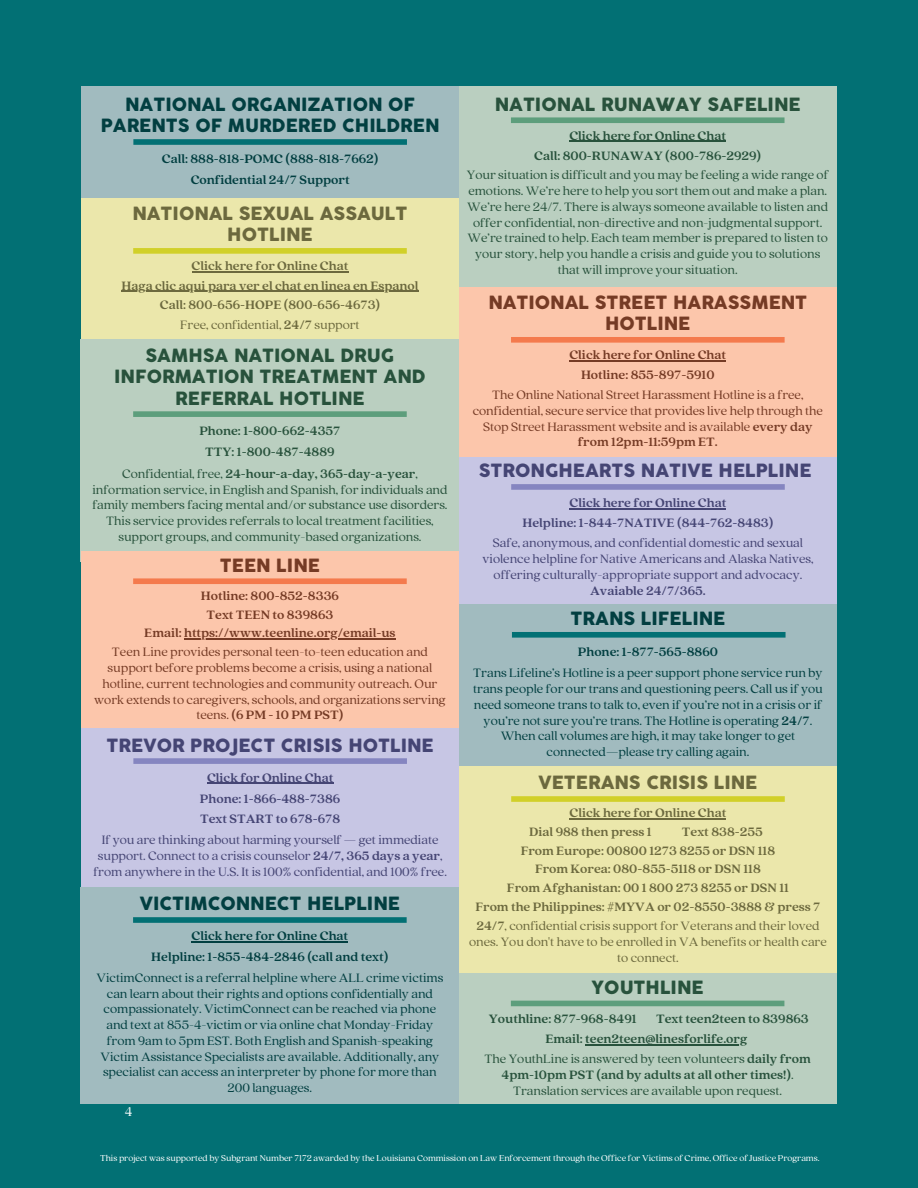
<style>
.page{position:relative;width:918px;height:1188px;background:#027074}
.page>*{position:absolute;margin:0;border:0;box-sizing:border-box;transform-origin:0 0}
.t1{font:18px/21.3px "Cocogoose Pro";color:#28523c;text-align:center}
.t2{font:18px/21.3px "Cocogoose Pro";color:#023f41;text-align:center}
.t3{font:18px "Cocogoose Pro";color:#454574}
.t4{font:18px/21.3px "Cocogoose Pro";color:#6c693e;text-align:center}
.t5{font:18px/21.3px "Cocogoose Pro";color:#753b25;text-align:center}
.t6{font:13.95px "Quincy CF";color:#fff}
.t7{font:13.5px/15.8px "Quincy CF";color:#28523c;text-align:center}
.t8{font:13.5px/15.8px "Quincy CF";color:#023f41;text-align:center}
.t9{font:13.5px/15.8px "Quincy CF";color:#753b25;text-align:center}
.t10{font:13.5px/15.8px "Quincy CF";color:#454574;text-align:center}
.t11{font:700 13.5px "Quincy CF";color:#6c693e}
.t12{font:700 13.5px "Quincy CF";color:#28523c}
.t13{font:13.5px/15.8px "Quincy CF";color:#6c693e;text-align:center}
.t14{font:700 13.5px "Quincy CF";color:#023f41}
.t15{font:700 13.5px "Quincy CF";color:#753b25}
.t16{font:700 13.5px "Quincy CF";color:#454574}
.t17{font:9.45px "Quincy CF";color:#fff}
.s1{font-weight:700}
</style>
<div class="page">
<div style="left:81px;top:86px;width:388px;height:120px;background:#a1bbbf"></div>
<div style="left:81px;top:198px;width:387px;height:150px;background:#ebe7ab"></div>
<div style="left:459px;top:86px;width:378px;height:214px;background:#bacfc0"></div>
<div style="left:81px;top:340px;width:387px;height:222px;background:#bacfc0"></div>
<div style="left:459px;top:287px;width:378px;height:184px;background:#fcc6ab"></div>
<div style="left:511px;top:117px;width:274px;height:6px;background:#5d9e7c"></div>
<hr style="left:569px;top:141px;width:157px;height:1px;background:#28523c">
<div style="left:133px;top:248px;width:274px;height:6px;background:#d1d029"></div>
<hr style="left:121px;top:291px;width:298px;height:1px;background:#6c693e">
<hr style="left:192px;top:271px;width:156px;height:1px;background:#6c693e">
<div style="left:133px;top:139px;width:274px;height:6px;background:#027074"></div>
<div style="left:81px;top:552px;width:391px;height:183px;background:#fcc6ab"></div>
<div style="left:459px;top:457px;width:378px;height:154px;background:#c7c6e4"></div>
<div style="left:81px;top:728px;width:387px;height:165px;background:#c7c6e4"></div>
<div style="left:459px;top:604px;width:378px;height:173px;background:#a1bbbf"></div>
<div style="left:511px;top:337px;width:274px;height:6px;background:#f47a4d"></div>
<hr style="left:569px;top:360px;width:157px;height:2px;background:#753b25">
<div style="left:511px;top:484px;width:274px;height:6px;background:#8585c0"></div>
<hr style="left:570px;top:508px;width:156px;height:1px;background:#454574">
<div style="left:133px;top:411px;width:274px;height:6px;background:#5d9e7c"></div>
<div style="left:133px;top:578px;width:274px;height:6px;background:#f47a4d"></div>
<hr style="left:184px;top:639px;width:212px;height:1px;background:#753b25">
<div style="left:81px;top:887px;width:402px;height:217px;background:#a1bbbf"></div>
<div style="left:459px;top:766px;width:378px;height:222px;background:#ebe7ab"></div>
<div style="left:512px;top:632px;width:274px;height:6px;background:#027074"></div>
<div style="left:133px;top:758px;width:274px;height:6px;background:#8585c0"></div>
<hr style="left:207px;top:783px;width:126px;height:1px;background:#454574">
<div style="left:459px;top:974px;width:377px;height:130px;background:#bacfc0"></div>
<div style="left:511px;top:796px;width:274px;height:6px;background:#d1d029"></div>
<hr style="left:570px;top:818px;width:156px;height:2px;background:#6c693e">
<div style="left:133px;top:917px;width:274px;height:6px;background:#027074"></div>
<hr style="left:191px;top:941px;width:157px;height:2px;background:#023f41">
<div style="left:511px;top:1001px;width:273px;height:5px;background:#5d9e7c"></div>
<svg style="left:585px;top:1044px;width:19px;height:1px"></svg>
<hr style="left:604px;top:1044px;width:143px;height:1px;background:#28523c">
<p class="t2" style="left:101px;top:95px;width:340px">NATIONAL ORGANIZATION OF<br>PARENTS OF MURDERED CHILDREN</p>
<p class="t14" style="left:162px;top:149px;width:218px">Call: 888-818-POMC (888-818-7662)</p>
<p class="t14" style="left:191px;top:170px;width:160px">Confidential 24/7 Support</p>
<p class="t4" style="left:132px;top:204px;width:277px">NATIONAL SEXUAL ASSAULT<br>HOTLINE</p>
<p class="t11" style="left:121px;top:277px;width:299px">Haga clic aqui para ver el chat en linea en Espanol</p>
<p class="t11" style="left:192px;top:257px;width:158px">Click here for Online Chat</p>
<p class="t11" style="left:160px;top:296px;width:222px">Call: 800-656-HOPE (800-656-4673)</p>
<p class="t13" style="left:180px;top:316px;width:181px">Free, confidential, <span class="s1">24/7</span> support</p>
<p class="t1" style="left:114px;top:346px;width:313px">SAMHSA NATIONAL DRUG<br>INFORMATION TREATMENT AND<br>REFERRAL HOTLINE</p>
<p class="t12" style="left:199px;top:422px;width:143px">Phone: 1-800-662-4357</p>
<p class="t12" style="left:205px;top:443px;width:131px">TTY: 1-800-487-4889</p>
<p class="t1" style="left:495px;top:94px;width:307px">NATIONAL RUNAWAY SAFELINE</p>
<p class="t12" style="left:534px;top:146px;width:229px">Call: 800-RUNAWAY (800-786-2929)</p>
<p class="t7" style="left:467px;top:167px;width:363px">Your situation is difficult and you may be feeling a wide range of emotions. We’re here to help you sort them out and make a plan.<br>We’re here 24/7. There is always someone available to listen and offer confidential, non-directive and non-judgmental support.<br>We’re trained to help. Each team member is prepared to listen to your story, help you handle a crisis and guide you to solutions that will improve your situation.</p>
<p class="t12" style="left:569px;top:127px;width:158px">Click here for Online Chat</p>
<p class="t5" style="left:488px;top:293px;width:320px">NATIONAL STREET HARASSMENT<br>HOTLINE</p>
<p class="t15" style="left:569px;top:346px;width:158px">Click here for Online Chat</p>
<p class="t15" style="left:581px;top:366px;width:135px">Hotline: 855-897-5910</p>
<p class="t9" style="left:473px;top:386px;width:352px">The Online National Street Harassment Hotline is a free, confidential, secure service that provides live help through the Stop Street Harassment website and is available <span class="s1">every day from 12pm-11:59pm ET.</span></p>
<p class="t3" style="left:479px;top:463px;width:334px">STRONGHEARTS NATIVE HELPLINE</p>
<p class="t16" style="left:523px;top:514px;width:252px">Helpline: 1-844-7NATIVE (844-762-8483)</p>
<p class="t10" style="left:483px;top:535px;width:332px">Safe, anonymous, and confidential domestic and sexual violence helpline for Native Americans and Alaska Natives, offering culturally-appropriate support and advocacy.<br><span class="s1">Avaiable 24/7/365.</span></p>
<p class="t7" style="left:92px;top:465px;width:357px">Confidential, free, <span class="s1">24-hour-a-day, 365-day-a-year</span>, information service, in English and Spanish, for individuals and family members facing mental and/or substance use disorders.<br>This service provides referrals to local treatment facilities, support groups, and community-based organizations.</p>
<p class="t16" style="left:570px;top:494px;width:158px">Click here for Online Chat</p>
<p class="t5" style="left:220px;top:555px;width:101px">TEEN LINE</p>
<p class="t15" style="left:201px;top:587px;width:140px">Hotline: 800-852-8336</p>
<p class="t15" style="left:207px;top:605px;width:128px">Text TEEN to 839863</p>
<p class="t15" style="left:144px;top:624px;width:253px">Email: https://www.teenline.org/email-us</p>
<p class="t2" style="left:571px;top:609px;width:156px">TRANS LIFELINE</p>
<p class="t14" style="left:578px;top:643px;width:142px">Phone: 1-877-565-8860</p>
<p class="t8" style="left:473px;top:664px;width:351px">Trans Lifeline’s Hotline is a peer support phone service run by trans people for our trans and questioning peers. Call us if you need someone trans to talk to, even if you’re not in a crisis or if you’re not sure you’re trans. The Hotline is operating <span class="s1">24/7</span>.<br>When call volumes are high, it may take longer to get</p>
<p class="t9" style="left:94px;top:644px;width:353px">Teen Line provides personal teen-to-teen education and support before problems become a crisis, using a national hotline, current technologies and community outreach. Our work extends to caregivers, schools, and organizations serving teens. <span class="s1">(6 PM - 10 PM PST)</span></p>
<p class="t3" style="left:107px;top:737px;width:329px">TREVOR PROJECT CRISIS HOTLINE</p>
<p class="t8" style="left:547px;top:743px;width:204px">connected—please try calling again.</p>
<p class="t16" style="left:200px;top:789px;width:142px">Phone: 1-866-488-7386</p>
<p class="t10" style="left:93px;top:832px;width:355px">If you are thinking about harming yourself — get immediate support. Connect to a crisis counselor <span class="s1">24/7, 365 days a year</span>, from anywhere in the U.S. It is 100% confidential, and 100% free.</p>
<p class="t16" style="left:207px;top:769px;width:128px">Click for Online Chat</p>
<p class="t16" style="left:200px;top:810px;width:142px">Text START to 678-678</p>
<p class="t4" style="left:539px;top:773px;width:220px">VETERANS CRISIS LINE</p>
<p class="t11" style="left:529px;top:823px;width:124px">Dial 988 then press 1</p>
<p class="t11" style="left:682px;top:823px;width:82px">Text 838-255</p>
<p class="t11" style="left:570px;top:804px;width:158px">Click here for Online Chat</p>
<p class="t11" style="left:521px;top:842px;width:256px">From Europe: 00800 1273 8255 or DSN 118</p>
<p class="t11" style="left:535px;top:860px;width:227px">From Korea: 080-855-5118 or DSN 118</p>
<p class="t11" style="left:507px;top:879px;width:284px">From Afghanistan: 00 1 800 273 8255 or DSN 11</p>
<p class="t2" style="left:140px;top:894px;width:262px">VICTIMCONNECT HELPLINE</p>
<p class="t11" style="left:476px;top:898px;width:346px">From the Philippines: #MYVA or 02-8550-3888 &amp; press 7</p>
<p class="t14" style="left:191px;top:927px;width:158px">Click here for Online Chat</p>
<p class="t14" style="left:151px;top:948px;width:239px">Helpline: 1-855-484-2846 (call and text)</p>
<p class="t8" style="left:96px;top:969px;width:348px">VictimConnect is a referral helpline where ALL crime victims can learn about their rights and options confidentially and compassionately. VictimConnect can be reached via phone and text at 855-4-victim or via online chat Monday-Friday from 9am to 5pm EST. Both English and Spanish-speaking Victim Assistance Specialists are available. Additionally, any specialist can access an interpreter by phone for more than 200 languages.</p>
<p class="t6" style="left:125px;top:1103px;width:9px">4</p>
<p class="t13" style="left:469px;top:917px;width:359px"><span class="s1">24/7</span>, confidential crisis support for Veterans and their loved ones. You don't have to be enrolled in VA benefits or health care to connect.</p>
<p class="t1" style="left:592px;top:978px;width:113px">YOUTHLINE</p>
<p class="t12" style="left:545px;top:1030px;width:203px">Email: teen2teen@linesforlife.org</p>
<p class="t12" style="left:489px;top:1010px;width:149px">Youthline: 877-968-8491</p>
<p class="t12" style="left:656px;top:1010px;width:154px">Text teen2teen to 839863</p>
<p class="t7" style="left:485px;top:1051px;width:328px">The YouthLine is answered by teen volunteers <span class="s1">daily from<br>4pm-10pm PST (and by adults at all other times!)</span>.<br>Translation services are available upon request.</p>
<p class="t17" style="left:100px;top:1152px;width:721px">This project was supported by Subgrant Number 7172 awarded by the Louisiana Commission on Law Enforcement through the Office for Victims of Crime, Office of Justice Programs.</p>
</div>
